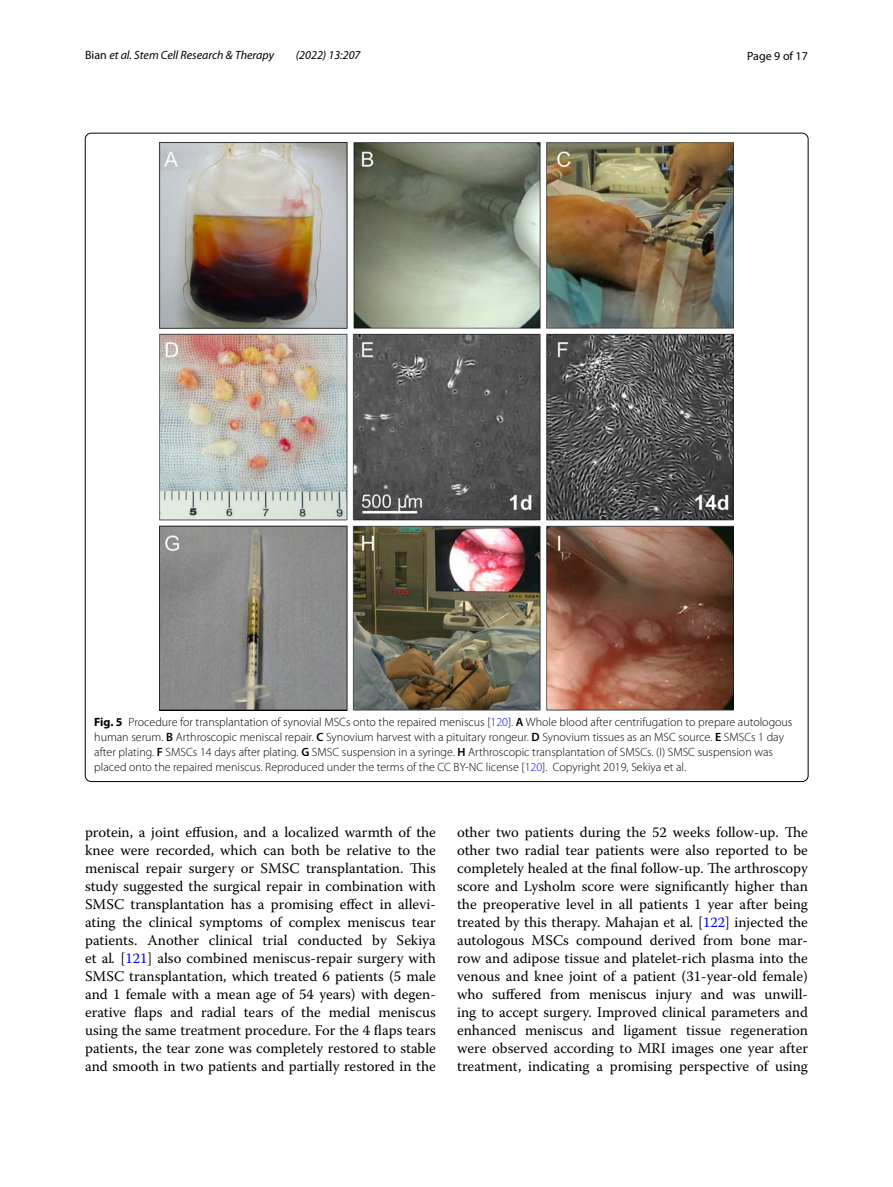
<style>
.page{position:relative;width:893px;height:1187px;background:#fff}
.page>*{position:absolute;margin:0;border:0;box-sizing:border-box;transform-origin:0 0}
.t1{font:14.7px/18px "Warnock Pro";color:#000;text-align:justify}
.t2{font:300 12px/15px "Myriad Pro";color:#000}
.t3{font:italic 12px "Myriad Pro";color:#000}
.t4{font:12px "Myriad Pro";color:#000}
.s1{font-style:normal}
.s2{font-weight:700}
.s3{color:#00f}
.s4{font-weight:600}
.s5{font-style:italic}
</style>
<div class="page">
<img style="left:160px;top:142px;width:574px;height:569px">
<p class="t3" style="left:85px;top:48px;width:190px"><span class="s1">Bian</span> et al. Stem Cell Research &amp; Therapy</p>
<p class="t3" style="left:296px;top:48px;width:66px">(2022) 13:207</p>
<p class="t4" style="left:747px;top:48px;width:62px">Page 9 of 17</p>
<p class="t2" style="left:94px;top:714px;width:700px"><span class="s2">Fig. 5</span> Procedure for transplantation of synovial MSCs onto the repaired meniscus [<span class="s3">120</span>]. <span class="s4">A</span> Whole blood after centrifugation to prepare autologous human serum. <span class="s4">B</span> Arthroscopic meniscal repair. <span class="s4">C</span> Synovium harvest with a pituitary rongeur. <span class="s4">D</span> Synovium tissues as an MSC source. <span class="s4">E</span> SMSCs 1 day after plating. <span class="s4">F</span> SMSCs 14 days after plating. <span class="s4">G</span> SMSC suspension in a syringe. <span class="s4">H</span> Arthroscopic transplantation of SMSCs. (I) SMSC suspension was placed onto the repaired meniscus. Reproduced under the terms of the CC BY-NC license [<span class="s3">120</span>]. Copyright 2019, Sekiya et al.</p>
<p class="t1" style="left:85px;top:822px;width:352px">protein, a joint effusion, and a localized warmth of the knee were recorded, which can both be relative to the meniscal repair surgery or SMSC transplantation. This study suggested the surgical repair in combination with SMSC transplantation has a promising effect in allevi&shy;ating the clinical symptoms of complex meniscus tear patients. Another clinical trial conducted by Sekiya et al<span class="s5">.</span> [<span class="s3">121</span>] also combined meniscus-repair surgery with SMSC transplantation, which treated 6 patients (5 male and 1 female with a mean age of 54 years) with degen&shy;erative flaps and radial tears of the medial meniscus using the same treatment procedure. For the 4 flaps tears patients, the tear zone was completely restored to stable and smooth in two patients and partially restored in the</p>
<p class="t1" style="left:457px;top:822px;width:352px">other two patients during the 52 weeks follow-up. The other two radial tear patients were also reported to be completely healed at the final follow-up. The arthroscopy score and Lysholm score were significantly higher than the preoperative level in all patients 1 year after being treated by this therapy. Mahajan et al<span class="s5">.</span> [<span class="s3">122</span>] injected the autologous MSCs compound derived from bone mar&shy;row and adipose tissue and platelet-rich plasma into the venous and knee joint of a patient (31-year-old female) who suffered from meniscus injury and was unwill&shy;ing to accept surgery. Improved clinical parameters and enhanced meniscus and ligament tissue regeneration were observed according to MRI images one year after treatment, indicating a promising perspective of using</p>
</div>
